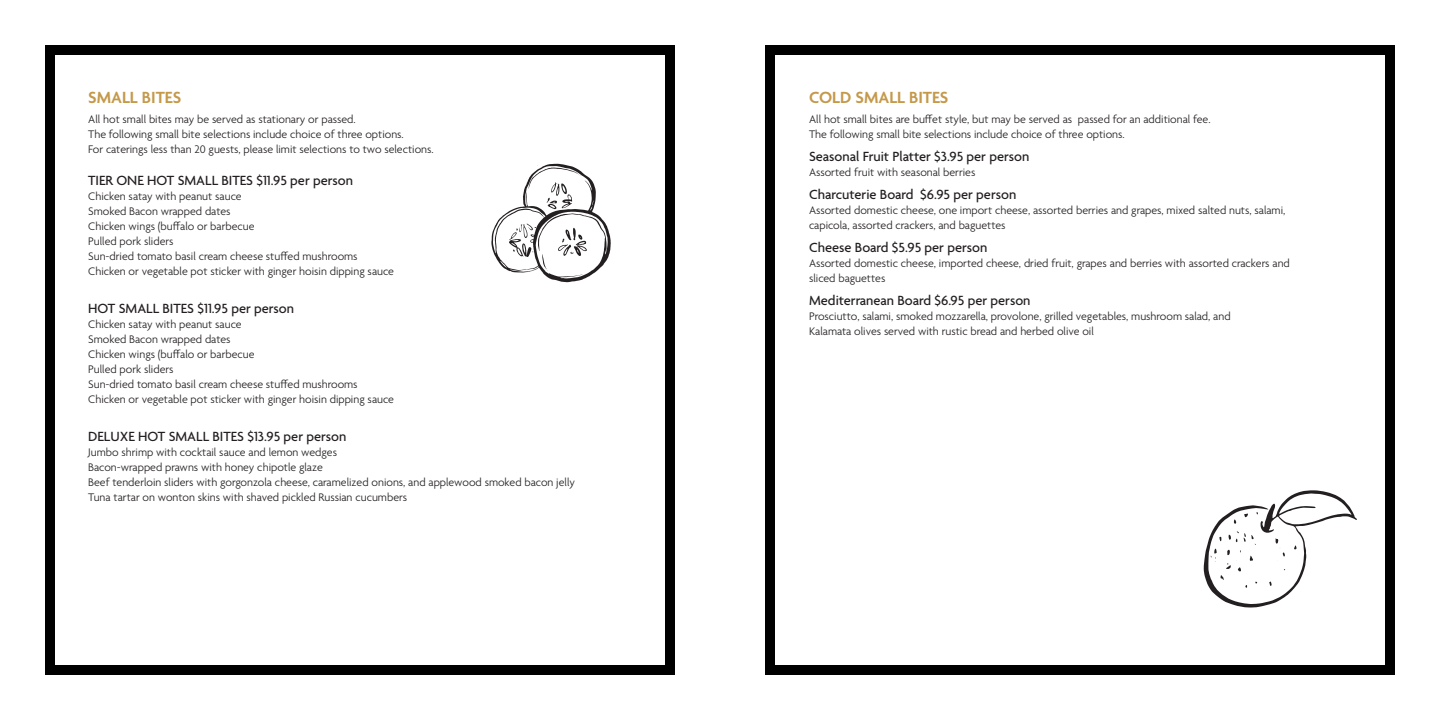
<style>
.page{position:relative;width:1440px;height:720px;background:#fff}
.page>*{position:absolute;margin:0;border:0;box-sizing:border-box;transform-origin:0 0}
.t1{font:600 17.5px "Agenda";color:#c4994a}
.Entrée{font:500 14.38px "Agenda";color:#231f20}
.description{font:300 11.88px/15px "Agenda";color:#231f20}
</style>
<div class="page">
<div style="left:765px;top:45px;width:630px;height:630px;border:10px solid #000"></div>
<div style="left:45px;top:45px;width:630px;height:630px;border:10px solid #000"></div>
<svg style="left:1204px;top:490px;width:153px;height:118px"></svg>
<svg style="left:491px;top:164px;width:120px;height:118px"></svg>
<p class="t1" style="left:88px;top:87px;width:95px">SMALL BITES</p>
<p class="description" style="left:88px;top:113px;width:347px">All hot small bites may be served as stationary or passed.<br>The following small bite selections include choice of three options.<br>For caterings less than 20 guests, please limit selections to two selections.</p>
<p class="Entrée" style="left:88px;top:173px;width:266px">TIER ONE HOT SMALL BITES $11.95 per person</p>
<p class="description" style="left:88px;top:190px;width:155px">Chicken satay with peanut sauce</p>
<p class="description" style="left:88px;top:205px;width:144px">Smoked Bacon wrapped dates</p>
<p class="description" style="left:88px;top:220px;width:168px">Chicken wings (buffalo or barbecue</p>
<p class="description" style="left:88px;top:235px;width:87px">Pulled pork sliders</p>
<p class="description" style="left:88px;top:250px;width:271px">Sun-dried tomato basil cream cheese stuffed mushrooms</p>
<p class="description" style="left:88px;top:265px;width:307px">Chicken or vegetable pot sticker with ginger hoisin dipping sauce</p>
<p class="Entrée" style="left:88px;top:301px;width:207px">HOT SMALL BITES $11.95 per person</p>
<p class="description" style="left:88px;top:318px;width:155px">Chicken satay with peanut sauce</p>
<p class="description" style="left:88px;top:333px;width:144px">Smoked Bacon wrapped dates</p>
<p class="description" style="left:88px;top:348px;width:168px">Chicken wings (buffalo or barbecue</p>
<p class="description" style="left:88px;top:363px;width:87px">Pulled pork sliders</p>
<p class="description" style="left:88px;top:378px;width:271px">Sun-dried tomato basil cream cheese stuffed mushrooms</p>
<p class="description" style="left:88px;top:393px;width:307px">Chicken or vegetable pot sticker with ginger hoisin dipping sauce</p>
<p class="Entrée" style="left:88px;top:429px;width:260px">DELUXE HOT SMALL BITES $13.95 per person</p>
<p class="description" style="left:88px;top:446px;width:250px">Jumbo shrimp with cocktail sauce and lemon wedges</p>
<p class="description" style="left:88px;top:461px;width:236px">Bacon-wrapped prawns with honey chipotle glaze</p>
<p class="description" style="left:88px;top:476px;width:488px">Beef tenderloin sliders with gorgonzola cheese, caramelized onions, and applewood smoked bacon jelly</p>
<p class="description" style="left:88px;top:491px;width:320px">Tuna tartar on wonton skins with shaved pickled Russian cucumbers</p>
<p class="t1" style="left:809px;top:87px;width:141px">COLD SMALL BITES</p>
<p class="description" style="left:809px;top:113px;width:403px">All hot small bites are buffet style, but may be served as passed for an additional fee.<br>The following small bite selections include choice of three options.</p>
<p class="Entrée" style="left:809px;top:149px;width:222px">Seasonal Fruit Platter $3.95 per person</p>
<p class="description" style="left:809px;top:165px;width:168px">Assorted fruit with seasonal berries</p>
<p class="Entrée" style="left:809px;top:187px;width:209px">Charcuterie Board $6.95 per person</p>
<p class="description" style="left:809px;top:203px;width:478px">Assorted domestic cheese, one import cheese, assorted berries and grapes, mixed salted nuts, salami, capicola, assorted crackers, and baguettes</p>
<p class="Entrée" style="left:809px;top:239px;width:180px">Cheese Board $5.95 per person</p>
<p class="description" style="left:809px;top:256px;width:482px">Assorted domestic cheese, imported cheese, dried fruit, grapes and berries with assorted crackers and sliced baguettes</p>
<p class="Entrée" style="left:809px;top:292px;width:223px">Mediterranean Board $6.95 per person</p>
<p class="description" style="left:809px;top:309px;width:423px">Prosciutto, salami, smoked mozzarella, provolone, grilled vegetables, mushroom salad, and<br>Kalamata olives served with rustic bread and herbed olive oil</p>
</div>
